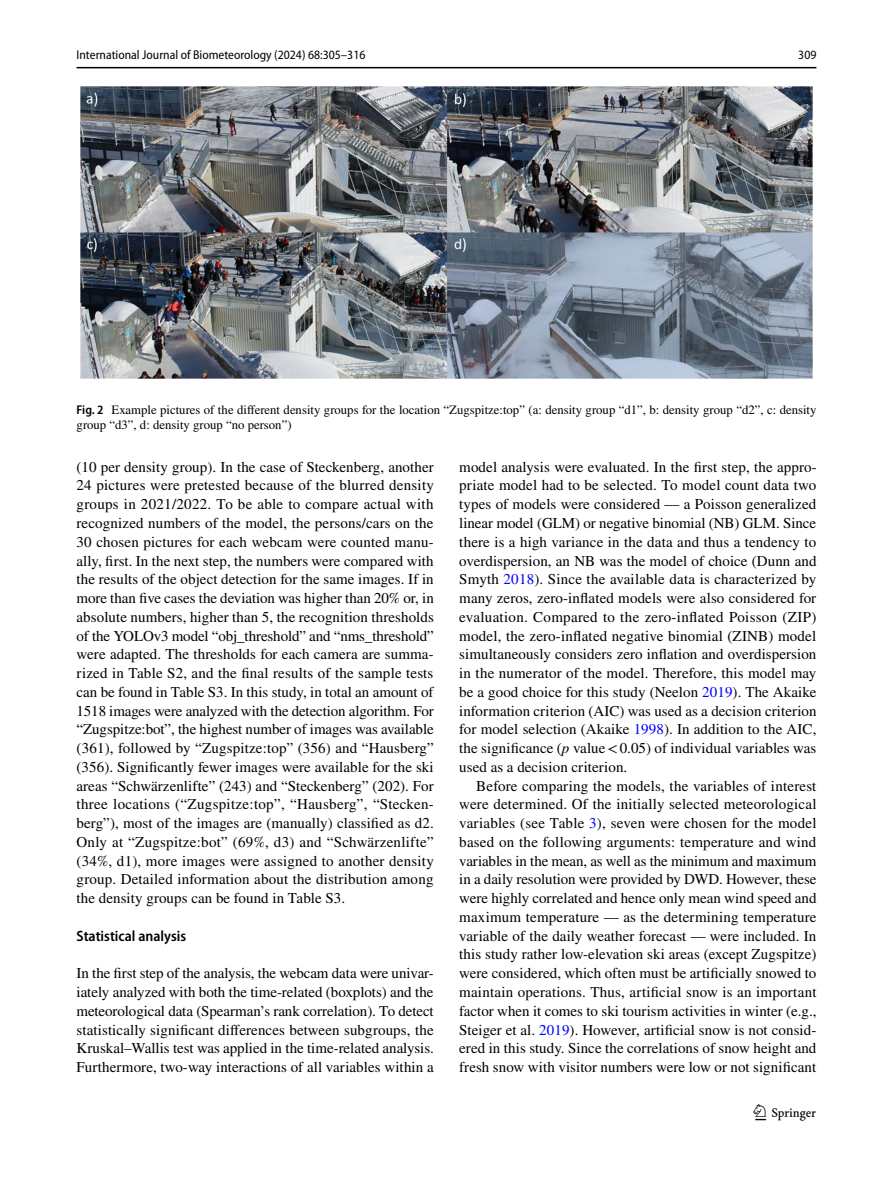
<style>
.page{position:relative;width:893px;height:1187px;background:#fff}
.page>*{position:absolute;margin:0;border:0;box-sizing:border-box;transform-origin:0 0}
.t1{font:22.5px "Springnew Regular 3";color:#000}
.t2{font:15px/18.8px "STIX";letter-spacing:.005em;color:#000;text-align:justify}
.t3{font:600 semi-condensed 15px "Myriad Pro";color:#000}
.t4{font:12.75px/15px "STIX";color:#000}
.t5{font:semi-condensed 12.75px "Myriad Pro";color:#000}
.s1{font-family:"Myriad Pro";font-weight:600;font-stretch:semi-condensed}
.s2{color:#00f}
.s3{font-style:italic}
</style>
<div class="page">
<hr style="left:77px;top:67px;width:739px;height:1px;background:#000">
<img style="left:81px;top:87px;width:731px;height:292px">
<p class="t5" style="left:77px;top:48px;width:290px">International Journal of Biometeorology (2024) 68:305–316</p>
<p class="t5" style="left:798px;top:48px;width:20px">309</p>
<p class="t4" style="left:77px;top:403px;width:741px"><span class="s1">Fig. 2</span> Example pictures of the different density groups for the location “Zugspitze:top” (a: density group “d1”, b: density group “d2”, c: density group “d3”, d: density group “no person”)</p>
<p class="t2" style="left:77px;top:458px;width:359px">(10 per density group). In the case of Steckenberg, another 24 pictures were pretested because of the blurred density groups in 2021/2022. To be able to compare actual with recognized numbers of the model, the persons/cars on the 30 chosen pictures for each webcam were counted manu&shy;ally, first. In the next step, the numbers were compared with the results of the object detection for the same images. If in more than five cases the deviation was higher than 20% or, in absolute numbers, higher than 5, the recognition thresholds of the YOLOv3 model “obj_threshold” and “nms_threshold” were adapted. The thresholds for each camera are summa&shy;rized in Table S2, and the final results of the sample tests can be found in Table S3. In this study, in total an amount of 1518 images were analyzed with the detection algorithm. For “Zugspitze:bot”, the highest number of images was available (361), followed by “Zugspitze:top” (356) and “Hausberg” (356). Significantly fewer images were available for the ski areas “Schwärzenlifte” (243) and “Steckenberg” (202). For three locations (“Zugspitze:top”, “Hausberg”, “Stecken&shy;berg”), most of the images are (manually) classified as d2.<br>Only at “Zugspitze:bot” (69%, d3) and “Schwärzenlifte” (34%, d1), more images were assigned to another density group. Detailed information about the distribution among the density groups can be found in Table S3.</p>
<p class="t3" style="left:77px;top:927px;width:111px">Statistical analysis</p>
<p class="t2" style="left:77px;top:964px;width:359px">In the first step of the analysis, the webcam data were univar&shy;iately analyzed with both the time-related (boxplots) and the meteorological data (Spearman’s rank correlation). To detect statistically significant differences between subgroups, the Kruskal–Wallis test was applied in the time-related analysis.<br>Furthermore, two-way interactions of all variables within a</p>
<p class="t2" style="left:459px;top:458px;width:359px">model analysis were evaluated. In the first step, the appro&shy;priate model had to be selected. To model count data two types of models were considered — a Poisson generalized linear model (GLM) or negative binomial (NB) GLM. Since there is a high variance in the data and thus a tendency to overdispersion, an NB was the model of choice (Dunn and Smyth <span class="s2">2018</span>). Since the available data is characterized by many zeros, zero-inflated models were also considered for evaluation. Compared to the zero-inflated Poisson (ZIP) model, the zero-inflated negative binomial (ZINB) model simultaneously considers zero inflation and overdispersion in the numerator of the model. Therefore, this model may be a good choice for this study (Neelon <span class="s2">2019</span>). The Akaike information criterion (AIC) was used as a decision criterion for model selection (Akaike <span class="s2">1998</span>). In addition to the AIC, the significance (<span class="s3">p</span> value&lt;0.05) of individual variables was used as a decision criterion.</p>
<p class="t2" style="left:459px;top:777px;width:359px;text-indent:17px">Before comparing the models, the variables of interest were determined. Of the initially selected meteorological variables (see Table <span class="s2">3</span>), seven were chosen for the model based on the following arguments: temperature and wind variables in the mean, as well as the minimum and maximum in a daily resolution were provided by DWD. However, these were highly correlated and hence only mean wind speed and maximum temperature — as the determining temperature variable of the daily weather forecast — were included. In this study rather low-elevation ski areas (except Zugspitze) were considered, which often must be artificially snowed to maintain operations. Thus, artificial snow is an important factor when it comes to ski tourism activities in winter (e.g., Steiger et al. <span class="s2">2019</span>). However, artificial snow is not consid&shy;ered in this study. Since the correlations of snow height and fresh snow with visitor numbers were low or not significant</p>
<h1 class="t1" style="left:755px;top:1104px;width:62px">1 3</h1>
</div>
